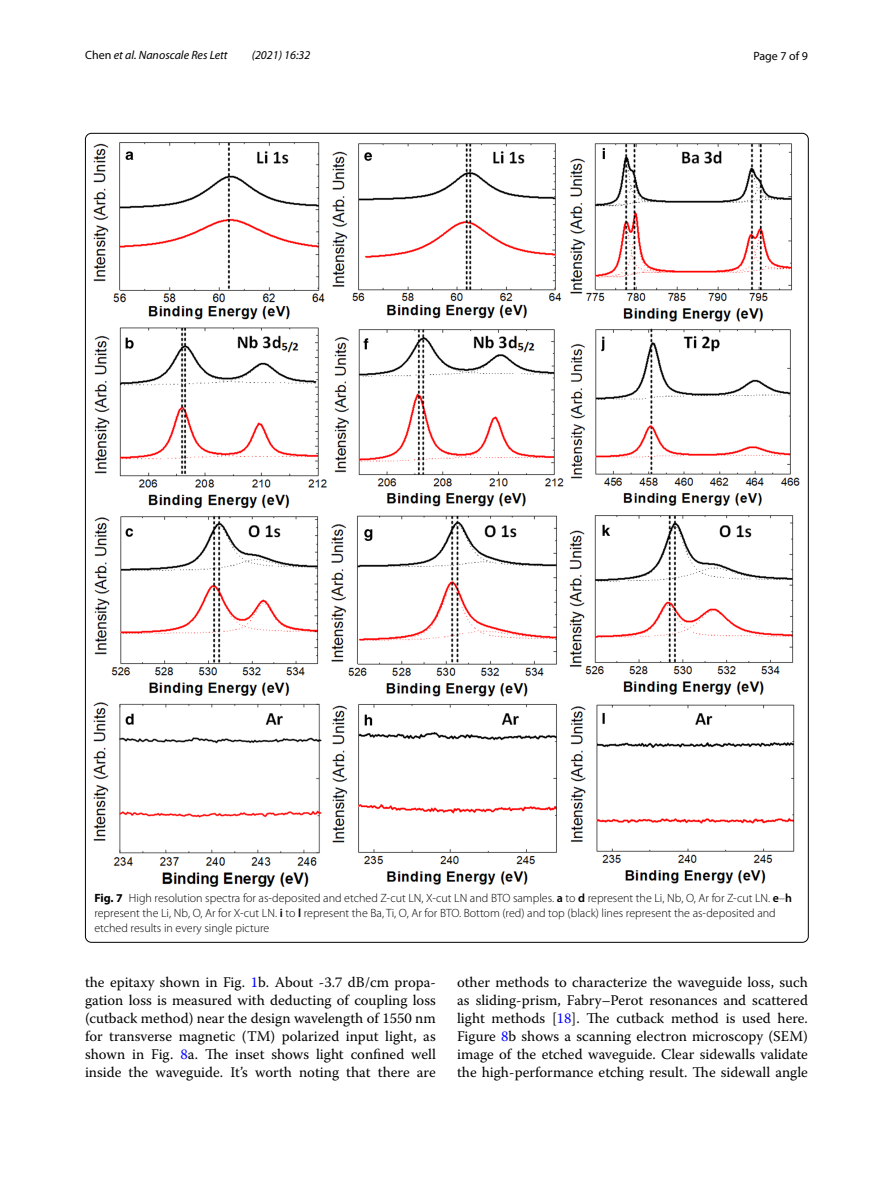
<style>
.page{position:relative;width:893px;height:1187px;background:#fff}
.page>*{position:absolute;margin:0;border:0;box-sizing:border-box;transform-origin:0 0}
.t1{font:14.7px/18px "Warnock Pro";color:#000;text-align:justify}
.t2{font:300 12px/15px "Myriad Pro";color:#000}
.t3{font:italic 12px "Myriad Pro";color:#000}
.t4{font:12px "Myriad Pro";color:#000}
.s1{font-style:normal}
.s2{font-weight:700}
.s3{font-weight:600}
.s4{color:#00f}
</style>
<div class="page">
<img style="left:94px;top:142px;width:706px;height:744px">
<p class="t3" style="left:85px;top:48px;width:144px"><span class="s1">Chen</span> et al. Nanoscale Res Lett</p>
<p class="t3" style="left:252px;top:48px;width:60px">(2021) 16:32</p>
<p class="t4" style="left:753px;top:48px;width:56px">Page 7 of 9</p>
<p class="t2" style="left:94px;top:890px;width:699px"><span class="s2">Fig. 7</span> High resolution spectra for as-deposited and etched Z-cut LN, X-cut LN and BTO samples. <span class="s3">a</span> to <span class="s3">d</span> represent the Li, Nb, O, Ar for Z-cut LN. <span class="s3">e</span>–<span class="s3">h </span>represent the Li, Nb, O, Ar for X-cut LN. <span class="s3">i</span> to <span class="s3">l</span> represent the Ba, Ti, O, Ar for BTO. Bottom (red) and top (black) lines represent the as-deposited and etched results in every single picture</p>
<p class="t1" style="left:85px;top:972px;width:352px">the epitaxy shown in Fig. <span class="s4">1</span>b. About -3.7 dB/cm propa&shy;gation loss is measured with deducting of coupling loss (cutback method) near the design wavelength of 1550 nm for transverse magnetic (TM) polarized input light, as shown in Fig. <span class="s4">8</span>a. The inset shows light confined well inside the waveguide. It’s worth noting that there are</p>
<p class="t1" style="left:457px;top:972px;width:352px">other methods to characterize the waveguide loss, such as sliding-prism, Fabry–Perot resonances and scattered light methods [<span class="s4">18</span>]. The cutback method is used here.<br>Figure <span class="s4">8</span>b shows a scanning electron microscopy (SEM) image of the etched waveguide. Clear sidewalls validate the high-performance etching result. The sidewall angle</p>
</div>
